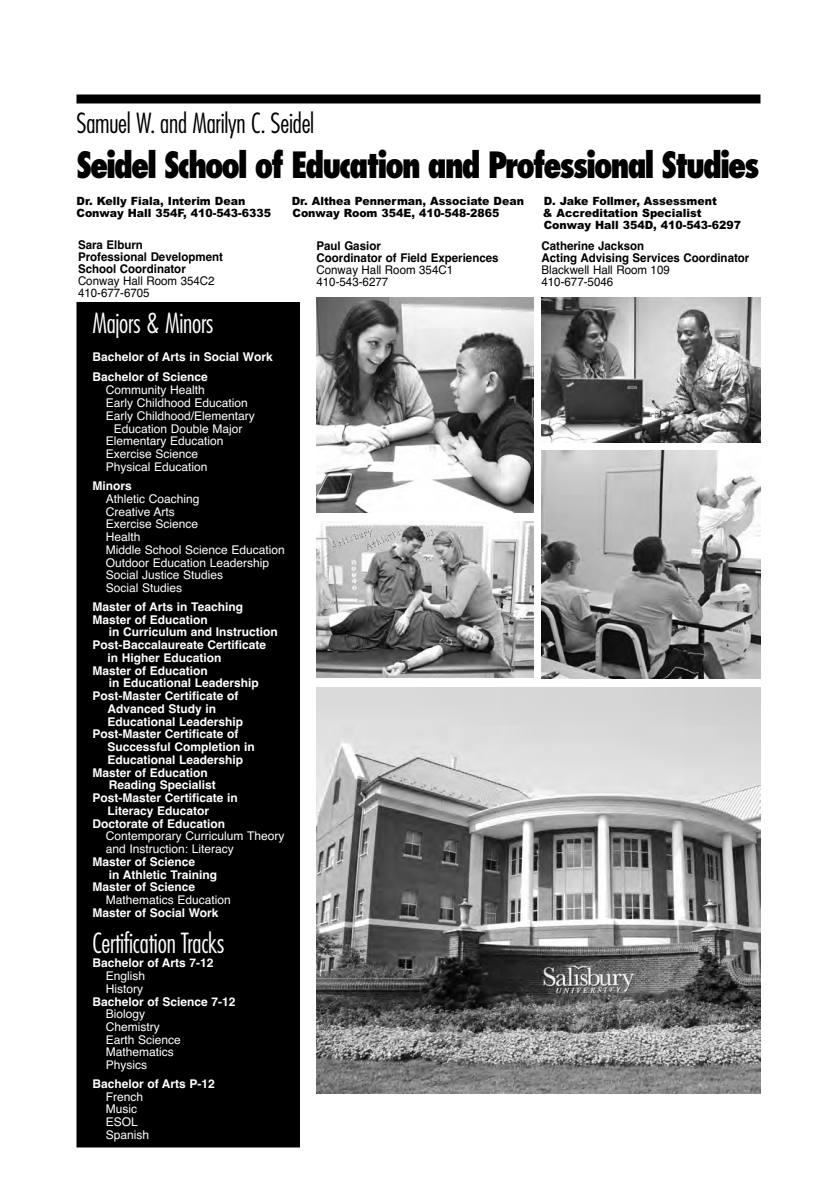
<style>
.page{position:relative;width:837px;height:1197px;background:#fff}
.page>*{position:absolute;margin:0;border:0;box-sizing:border-box;transform-origin:0 0}
.t1{font:800 condensed 35.25px "Futura Com";letter-spacing:-.065em;color:#000;scale:.95 1}
.t2{font:300 condensed 27px "Futura Com";letter-spacing:-.01em;color:#fff;scale:.96 1}
.t3{font:300 condensed 27px "Futura Com";letter-spacing:-.01em;color:#000;scale:.96 1}
.t4{font:700 12px/19.5px "Helvetica";color:#fff}
.t5{font:12px/12.8px "Helvetica";color:#fff}
.t6{font:700 12px/12px "Helvetica";color:#000;scale:.96 1}
.t7{font:12px/12px "Helvetica";color:#000;scale:.96 1}
.t8{font:900 11.4px/12px "Arial";color:#000;scale:.96 1}
</style>
<div class="page">
<div style="left:78px;top:298px;width:220px;height:848px;background:#000"></div>
<div style="left:76px;top:297px;width:224px;height:850px;border:2px solid #000"></div>
<img style="left:316px;top:687px;width:444px;height:407px">
<img style="left:542px;top:297px;width:218px;height:145px">
<img style="left:542px;top:450px;width:218px;height:229px">
<img style="left:316px;top:521px;width:218px;height:157px">
<img style="left:316px;top:297px;width:218px;height:216px">
<div style="left:76px;top:239px;width:225px;height:63px;background:#fff"></div>
<div style="left:76px;top:94px;width:684px;height:10px;background:#000"></div>
<h2 class="t3" style="left:77px;top:106px;width:249px">Samuel W. and Marilyn C. Seidel</h2>
<h1 class="t1" style="left:77px;top:143px;width:721px">Seidel School of Education and Professional Studies</h1>
<p class="t8" style="left:77px;top:195px;width:177px">Dr. Kelly Fiala, Interim Dean</p>
<p class="t8" style="left:292px;top:195px;width:244px">Dr. Althea Pennerman, Associate Dean</p>
<p class="t8" style="left:544px;top:195px;width:182px">D. Jake Follmer, Assessment</p>
<p class="t8" style="left:77px;top:207px;width:204px">Conway Hall 354F, 410-543-6335</p>
<p class="t8" style="left:293px;top:207px;width:217px">Conway Room 354E, 410-548-2865</p>
<p class="t8" style="left:543px;top:207px;width:208px">&amp; Accreditation Specialist<br>Conway Hall 354D, 410-543-6297</p>
<p class="t6" style="left:78px;top:239px;width:153px">Sara Elburn<br>Professional Development<br>School Coordinator</p>
<p class="t7" style="left:78px;top:275px;width:144px">Conway Hall Room 354C2<br>410-677-6705</p>
<h2 class="t2" style="left:92px;top:306px;width:128px">Majors &amp; Minors</h2>
<p class="t4" style="left:92px;top:347px;width:182px">Bachelor of Arts in Social Work<br>Bachelor of Science</p>
<p class="t5" style="left:106px;top:384px;width:101px">Community Health</p>
<p class="t5" style="left:106px;top:397px;width:144px">Early Childhood Education</p>
<p class="t5" style="left:106px;top:409px;width:151px">Early Childhood/Elementary</p>
<p class="t5" style="left:114px;top:422px;width:130px">Education Double Major</p>
<p class="t5" style="left:106px;top:435px;width:119px">Elementary Education</p>
<p class="t5" style="left:106px;top:447px;width:94px">Exercise Science</p>
<p class="t5" style="left:106px;top:460px;width:103px">Physical Education</p>
<p class="t4" style="left:92px;top:476px;width:41px">Minors</p>
<p class="t5" style="left:106px;top:492px;width:181px">Athletic Coaching<br>Creative Arts<br>Exercise Science<br>Health<br>Middle School Science Education<br>Outdoor Education Leadership<br>Social Justice Studies<br>Social Studies</p>
<p class="t4" style="left:92px;top:600px;width:152px;line-height:12.8px">Master of Arts in Teaching<br>Master of Education</p>
<p class="t4" style="left:109px;top:623px;width:171px">in Curriculum and Instruction</p>
<p class="t4" style="left:92px;top:635px;width:175px">Post-Baccalaureate Certificate</p>
<p class="t4" style="left:108px;top:648px;width:116px">in Higher Education</p>
<p class="t4" style="left:92px;top:661px;width:117px">Master of Education</p>
<p class="t4" style="left:109px;top:674px;width:152px">in Educational Leadership</p>
<p class="t4" style="left:92px;top:686px;width:148px">Post-Master Certificate of</p>
<p class="t4" style="left:108px;top:699px;width:110px">Advanced Study in</p>
<p class="t4" style="left:108px;top:712px;width:137px">Educational Leadership</p>
<p class="t4" style="left:92px;top:724px;width:148px">Post-Master Certificate of</p>
<p class="t4" style="left:108px;top:737px;width:149px">Successful Completion in</p>
<p class="t4" style="left:108px;top:750px;width:137px">Educational Leadership</p>
<p class="t4" style="left:92px;top:763px;width:117px">Master of Education</p>
<p class="t4" style="left:109px;top:775px;width:109px">Reading Specialist</p>
<p class="t4" style="left:92px;top:788px;width:147px">Post-Master Certificate in</p>
<p class="t4" style="left:108px;top:801px;width:103px">Literacy Educator</p>
<p class="t4" style="left:92px;top:814px;width:134px">Doctorate of Education</p>
<p class="t5" style="left:106px;top:830px;width:180px">Contemporary Curriculum Theory and Instruction: Literacy</p>
<p class="t4" style="left:92px;top:852px;width:104px">Master of Science</p>
<p class="t4" style="left:109px;top:865px;width:110px">in Athletic Training</p>
<p class="t4" style="left:92px;top:877px;width:104px">Master of Science</p>
<p class="t5" style="left:106px;top:894px;width:127px">Mathematics Education</p>
<p class="t4" style="left:92px;top:903px;width:128px">Master of Social Work</p>
<h2 class="t2" style="left:92px;top:926px;width:139px">Certification Tracks</h2>
<p class="t4" style="left:92px;top:953px;width:123px">Bachelor of Arts 7-12</p>
<p class="t5" style="left:106px;top:970px;width:41px">English<br>History</p>
<p class="t4" style="left:92px;top:992px;width:145px">Bachelor of Science 7-12</p>
<p class="t5" style="left:106px;top:1008px;width:77px">Biology<br>Chemistry<br>Earth Science<br>Mathematics<br>Physics</p>
<p class="t4" style="left:92px;top:1074px;width:124px">Bachelor of Arts P-12</p>
<p class="t5" style="left:106px;top:1090px;width:45px">French<br>Music<br>ESOL<br>Spanish</p>
<p class="t6" style="left:317px;top:240px;width:191px">Paul Gasior<br>Coordinator of Field Experiences</p>
<p class="t7" style="left:317px;top:264px;width:144px">Conway Hall Room 354C1<br>410-543-6277</p>
<p class="t6" style="left:542px;top:240px;width:218px">Catherine Jackson<br>Acting Advising Services Coordinator</p>
<p class="t7" style="left:542px;top:264px;width:135px">Blackwell Hall Room 109<br>410-677-5046</p>
</div>
